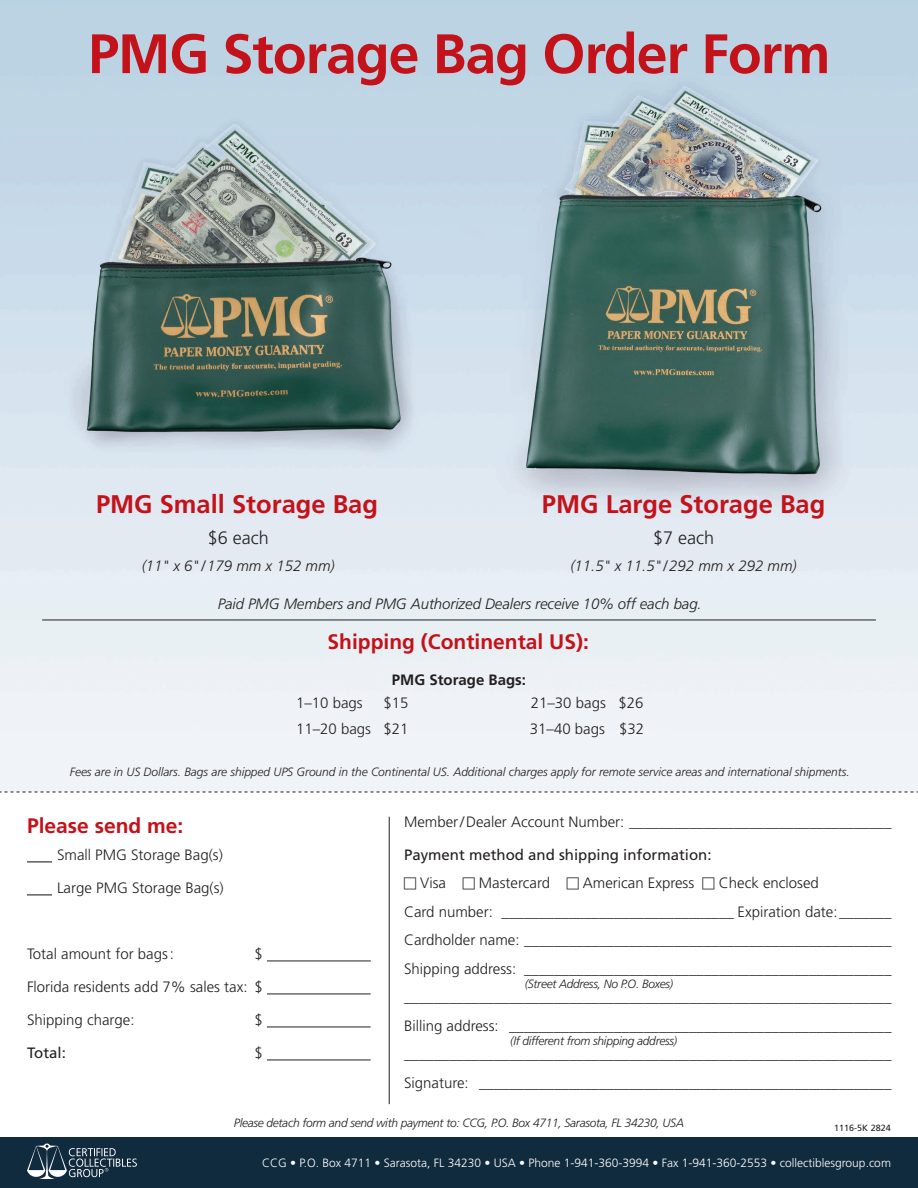
<style>
.page{position:relative;width:918px;height:1188px;background:#fff}
.page>*{position:absolute;margin:0;border:0;box-sizing:border-box;transform-origin:0 0}
.t1{font:700 55.5px "Frutiger LT Std";letter-spacing:-.02em;color:#c4121a}
.t2{font:700 25.5px "Frutiger LT Std";color:#c4121a}
.t3{font:700 21px "Frutiger LT Std";color:#c4121a}
.t4{font:300 18px "Frutiger LT Std";color:#231f20}
.t5{font:300 15px "Frutiger LT Std";color:#231f20}
.t6{font:italic 300 15px "Frutiger LT Std";letter-spacing:-.005em;color:#231f20}
.t7{font:15px "Frutiger LT Std";color:#231f20}
.t8{font:700 15px "Frutiger LT Std";color:#231f20}
.t9{font:italic 300 12px "Frutiger LT Std";letter-spacing:-.025em;color:#231f20}
.t10{font:italic 300 12px "Frutiger LT Std";letter-spacing:-.005em;color:#231f20}
.t11{font:300 12px "Frutiger LT Std";color:#fff}
.HEad{font:9px "Frutiger LT Std";color:#231f20}
</style>
<div class="page">
<img style="left:0;top:0;width:918px;height:792px">
<svg style="left:0;top:792px;width:918px;height:1px"></svg>
<svg style="left:27px;top:861px;width:25px;height:1px"></svg>
<svg style="left:27px;top:894px;width:25px;height:1px"></svg>
<hr style="left:267px;top:961px;width:104px;height:1px;background:#231f20">
<hr style="left:267px;top:994px;width:104px;height:1px;background:#231f20">
<hr style="left:267px;top:1027px;width:104px;height:1px;background:#231f20">
<hr style="left:267px;top:1060px;width:104px;height:1px;background:#231f20">
<hr style="left:389px;top:817px;width:1px;height:287px;background:#231f20">
<hr style="left:42px;top:620px;width:834px;height:1px;background:#231f20">
<div style="left:0;top:1137px;width:918px;height:51px;background:#102a3e"></div>
<svg style="left:27px;top:1144px;width:110px;height:35px"></svg>
<p class="t1" style="left:88px;top:21px;width:744px">PMG Storage Bag Order Form</p>
<p class="t2" style="left:96px;top:490px;width:284px">PMG Small Storage Bag</p>
<p class="t2" style="left:542px;top:490px;width:285px">PMG Large Storage Bag</p>
<p class="t4" style="left:208px;top:527px;width:63px">$6 each</p>
<p class="t6" style="left:142px;top:557px;width:194px">(11" x 6" /179 mm x 152 mm)</p>
<p class="t4" style="left:653px;top:527px;width:63px">$7 each</p>
<p class="t6" style="left:570px;top:557px;width:228px">(11.5" x 11.5" /292 mm x 292 mm)</p>
<p class="t6" style="left:218px;top:595px;width:486px">Paid PMG Members and PMG Authorized Dealers receive 10% off each bag.</p>
<p class="t3" style="left:328px;top:629px;width:263px">Shipping (Continental US):</p>
<p class="t8" style="left:392px;top:671px;width:136px">PMG Storage Bags:</p>
<p class="t5" style="left:296px;top:695px;width:68px">1–10 bags</p>
<p class="t5" style="left:384px;top:695px;width:27px">$15</p>
<p class="t5" style="left:296px;top:720px;width:114px">11–20 bags $21</p>
<p class="t5" style="left:531px;top:695px;width:114px">21–30 bags $26</p>
<p class="t5" style="left:530px;top:720px;width:116px">31–40 bags $32</p>
<p class="t10" style="left:70px;top:765px;width:781px">Fees are in US Dollars. Bags are shipped UPS Ground in the Continental US. Additional charges apply for remote service areas and international shipments.</p>
<p class="t3" style="left:27px;top:813px;width:158px">Please send me:</p>
<p class="t5" style="left:57px;top:846px;width:167px">Small PMG Storage Bag(s)</p>
<p class="t5" style="left:57px;top:879px;width:168px">Large PMG Storage Bag(s)</p>
<p class="t5" style="left:27px;top:946px;width:148px">Total amount for bags:</p>
<p class="t5" style="left:27px;top:979px;width:222px">Florida residents add 7% sales tax:</p>
<p class="t5" style="left:27px;top:1012px;width:109px">Shipping charge:</p>
<p class="t7" style="left:27px;top:1044px;width:40px">Total:</p>
<p class="t5" style="left:254px;top:946px;width:10px">$</p>
<p class="t5" style="left:254px;top:979px;width:10px">$</p>
<p class="t5" style="left:254px;top:1012px;width:10px">$</p>
<p class="t5" style="left:254px;top:1045px;width:10px">$</p>
<p class="t5" style="left:404px;top:813px;width:489px">Member/Dealer Account Number: ___________________________________</p>
<p class="t7" style="left:404px;top:845px;width:309px">Payment method and shipping information:</p>
<p class="t5" style="left:420px;top:874px;width:27px">Visa</p>
<p class="t5" style="left:479px;top:874px;width:73px">Mastercard</p>
<p class="t5" style="left:583px;top:874px;width:113px">American Express</p>
<p class="t5" style="left:719px;top:874px;width:102px">Check enclosed</p>
<p class="t5" style="left:404px;top:903px;width:489px">Card number: _______________________________ Expiration date:_______</p>
<p class="t5" style="left:404px;top:931px;width:489px">Cardholder name: _________________________________________________</p>
<p class="t5" style="left:404px;top:960px;width:489px">Shipping address: _________________________________________________</p>
<p class="t5" style="left:404px;top:988px;width:489px">_________________________________________________________________</p>
<p class="t5" style="left:404px;top:1017px;width:489px">Billing address: ___________________________________________________</p>
<p class="t5" style="left:404px;top:1045px;width:489px">_________________________________________________________________</p>
<p class="t5" style="left:404px;top:1074px;width:489px">Signature: _______________________________________________________</p>
<p class="t9" style="left:525px;top:977px;width:150px">(Street Address, No P.O. Boxes)</p>
<p class="t9" style="left:510px;top:1034px;width:168px">(If different from shipping address)</p>
<p class="t9" style="left:234px;top:1116px;width:452px">Please detach form and send with payment to: CCG, P.O. Box 4711, Sarasota, FL 34230, USA</p>
<p class="HEad" style="left:834px;top:1123px;width:58px">1116-5K 2824</p>
<p class="t11" style="left:262px;top:1156px;width:630px">CCG • P.O. Box 4711 • Sarasota, FL 34230 • USA • Phone 1-941-360-3994 • Fax 1-941-360-2553 • collectiblesgroup.com</p>
</div>
